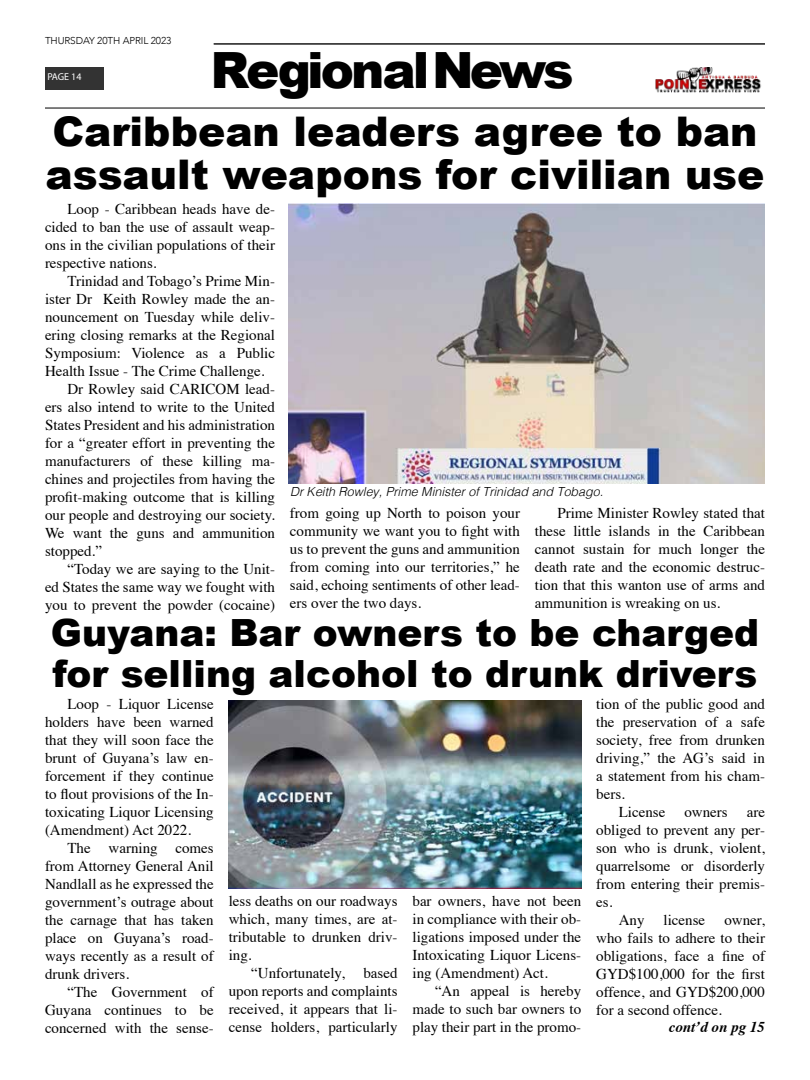
<style>
.page{position:relative;width:810px;height:1080px;background:#fff}
.page>*{position:absolute;margin:0;border:0;box-sizing:border-box;transform-origin:0 0}
.t1{font:900 50px "Arial";letter-spacing:-.06em;color:#000}
.t2{font:900 40.88px/43.8px "Arial";color:#000}
.t3{font:900 37.5px/41.2px "Arial";color:#000}
.t4{font:15px/18px "Times";color:#000;text-align:justify}
.t5{font:italic 700 15px "Times";color:#000}
.t6{font:italic 300 12.5px "Helvetica";color:#000}
.t7{font:300 10px "Avenir";letter-spacing:-.01em;color:#000}
.t8{font:10px "Myriad Pro";letter-spacing:-.005em;color:#fff}
</style>
<div class="page">
<div style="left:45px;top:67px;width:58px;height:22px;background:#333"></div>
<img style="left:656px;top:67px;width:105px;height:25px">
<hr style="left:45px;top:107px;width:720px;height:2px;background:#333">
<hr style="left:214px;top:43px;width:551px;height:2px;background:#333">
<img style="left:229px;top:700px;width:352px;height:189px">
<img style="left:289px;top:203px;width:476px;height:281px">
<p class="t7" style="left:45px;top:34px;width:128px">THURSDAY 20TH APRIL 2023</p>
<p class="t8" style="left:47px;top:71px;width:36px">PAGE 14</p>
<h1 class="t1" style="left:210px;top:34px;width:365px">RegionalNews</h1>
<h2 class="t2" style="left:45px;top:108px;width:721px">Caribbean leaders agree to ban assault weapons for civilian use</h2>
<p class="t4" style="left:45px;top:198px;width:232px;text-indent:22px">Loop - Caribbean heads have de&shy;cided to ban the use of assault weap&shy;ons in the civilian populations of their respective nations.</p>
<p class="t4" style="left:68px;top:270px;width:209px">Trinidad and Tobago’s Prime Min-</p>
<p class="t4" style="left:45px;top:288px;width:232px">ister Dr Keith Rowley made the an-</p>
<p class="t4" style="left:45px;top:306px;width:231px">nouncement on Tuesday while deliv-</p>
<p class="t4" style="left:45px;top:324px;width:232px">ering closing remarks at the Regional</p>
<p class="t4" style="left:45px;top:342px;width:232px">Symposium: Violence as a Public</p>
<p class="t4" style="left:45px;top:360px;width:221px">Health Issue - The Crime Challenge.</p>
<p class="t4" style="left:68px;top:378px;width:209px">Dr Rowley said CARICOM lead-</p>
<p class="t4" style="left:45px;top:396px;width:232px">ers also intend to write to the United</p>
<p class="t4" style="left:45px;top:414px;width:232px">States President and his administration</p>
<p class="t4" style="left:45px;top:432px;width:232px">for a “greater effort in preventing the</p>
<p class="t4" style="left:45px;top:450px;width:232px">manufacturers of these killing ma-</p>
<p class="t4" style="left:45px;top:468px;width:232px">chines and projectiles from having the</p>
<p class="t4" style="left:45px;top:486px;width:232px">profit-making outcome that is killing</p>
<p class="t4" style="left:45px;top:504px;width:232px">our people and destroying our society.</p>
<p class="t4" style="left:45px;top:522px;width:232px">We want the guns and ammunition</p>
<p class="t4" style="left:45px;top:540px;width:59px">stopped.”</p>
<p class="t4" style="left:68px;top:558px;width:209px">“Today we are saying to the Unit-</p>
<p class="t4" style="left:45px;top:576px;width:232px">ed States the same way we fought with</p>
<p class="t4" style="left:45px;top:594px;width:231px">you to prevent the powder (cocaine)</p>
<p class="t6" style="left:290px;top:481px;width:315px">Dr Keith Rowley, Prime Minister of Trinidad and Tobago.</p>
<p class="t4" style="left:290px;top:502px;width:232px">from going up North to poison your community we want you to fight with us to prevent the guns and ammunition from coming into our territories,” he said, echoing sentiments of other lead&shy;ers over the two days.</p>
<p class="t4" style="left:535px;top:502px;width:232px;text-indent:22px">Prime Minister Rowley stated that these little islands in the Caribbean cannot sustain for much longer the death rate and the economic destruc&shy;tion that this wanton use of arms and ammunition is wreaking on us.</p>
<h3 class="t3" style="left:51px;top:610px;width:710px">Guyana: Bar owners to be charged for selling alcohol to drunk drivers</h3>
<p class="t4" style="left:45px;top:693px;width:170px;text-indent:22px">Loop - Liquor License holders have been warned that they will soon face the brunt of Guyana’s law en&shy;forcement if they continue to flout provisions of the In&shy;toxicating Liquor Licensing (Amendment) Act 2022.</p>
<p class="t4" style="left:45px;top:837px;width:170px;text-indent:22px">The warning comes from Attorney General Anil Nandlall as he expressed the government’s outrage about the carnage that has taken place on Guyana’s road&shy;ways recently as a result of drunk drivers.</p>
<p class="t4" style="left:45px;top:981px;width:170px;text-indent:22px">“The Government of Guyana continues to be concerned with the sense-</p>
<p class="t4" style="left:229px;top:890px;width:170px">less deaths on our roadways which, many times, are at&shy;tributable to drunken driv&shy;ing.</p>
<p class="t4" style="left:229px;top:962px;width:170px;text-indent:22px">“Unfortunately, based upon reports and complaints received, it appears that li&shy;cense holders, particularly</p>
<p class="t4" style="left:412px;top:890px;width:170px">bar owners, have not been in compliance with their ob&shy;ligations imposed under the Intoxicating Liquor Licens&shy;ing (Amendment) Act.</p>
<p class="t4" style="left:412px;top:980px;width:170px;text-indent:22px">“An appeal is hereby made to such bar owners to play their part in the promo-</p>
<p class="t4" style="left:596px;top:693px;width:170px">tion of the public good and</p>
<p class="t4" style="left:596px;top:711px;width:170px">the preservation of a safe</p>
<p class="t4" style="left:596px;top:729px;width:170px">society, free from drunken</p>
<p class="t4" style="left:596px;top:747px;width:170px">driving,” the AG’s said in</p>
<p class="t4" style="left:596px;top:765px;width:170px">a statement from his cham-</p>
<p class="t4" style="left:596px;top:783px;width:30px">bers.</p>
<p class="t4" style="left:619px;top:801px;width:48px">License</p>
<p class="t4" style="left:684px;top:801px;width:45px">owners</p>
<p class="t4" style="left:747px;top:801px;width:20px">are</p>
<p class="t4" style="left:596px;top:819px;width:170px">obliged to prevent any per-</p>
<p class="t4" style="left:596px;top:837px;width:170px">son who is drunk, violent,</p>
<p class="t4" style="left:596px;top:855px;width:170px">quarrelsome or disorderly</p>
<p class="t4" style="left:596px;top:873px;width:170px">from entering their premis-</p>
<p class="t4" style="left:596px;top:891px;width:18px">es.</p>
<p class="t4" style="left:619px;top:909px;width:27px">Any</p>
<p class="t4" style="left:664px;top:909px;width:43px">license</p>
<p class="t4" style="left:596px;top:909px;width:170px;text-indent:128px">owner, who fails to adhere to their obligations, face a fine of GYD$100,000 for the first offence, and GYD$200,000 for a second offence.</p>
<p class="t5" style="left:669px;top:1013px;width:98px">cont’d on pg 15</p>
</div>
